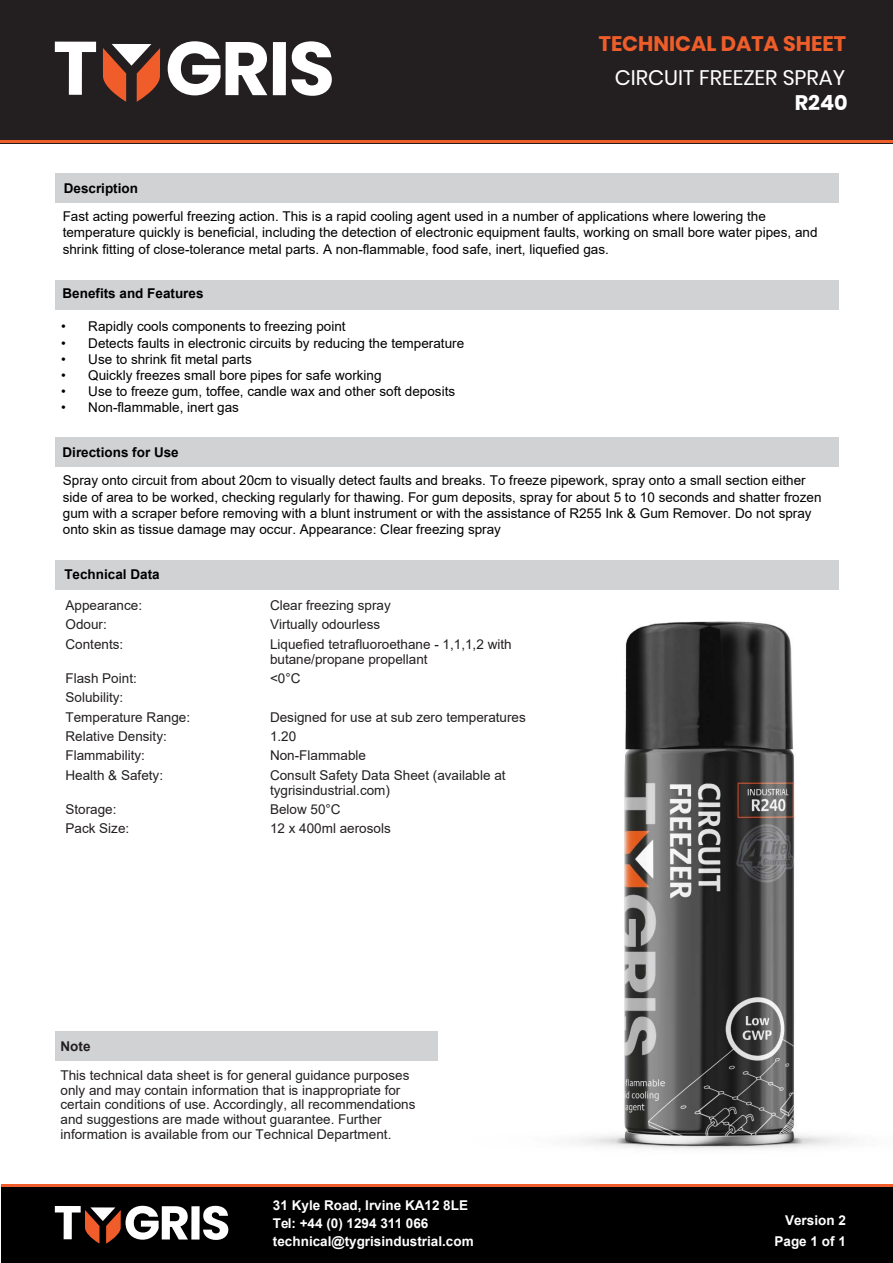
<style>
.page{position:relative;width:893px;height:1263px;background:#fff}
.page>*{position:absolute;margin:0;border:0;box-sizing:border-box;transform-origin:0 0}
.t1{font:21px "Poppins";color:#fff}
.t2{font:700 21px "Poppins";color:#ef5d2a}
.t3{font:700 21px "Poppins";color:#fff}
.t4{font:13.5px/16.2px "Arial";color:#000}
.t5{font:13.5px/19.4px "Arial";color:#231f20}
.t6{font:13.5px/14.9px "Arial";color:#231f20}
.t7{font:700 13.5px/18px "Arial";color:#fff}
.t8{font:700 13.5px "Arial";color:#000}
.t9{font:700 13.5px/20.5px "Arial";color:#fff;text-align:right}
.t10{font:700 13.5px "Arial";color:#231f20}
</style>
<div class="page">
<img style="left:437px;top:621px;width:411px;height:528px">
<div style="left:55px;top:173px;width:784px;height:30px;background:#d1d2d4"></div>
<div style="left:55px;top:280px;width:784px;height:29px;background:#d1d2d4"></div>
<div style="left:55px;top:437px;width:784px;height:30px;background:#d1d2d4"></div>
<div style="left:55px;top:560px;width:784px;height:30px;background:#d1d2d4"></div>
<div style="left:0;top:0;width:893px;height:143px;background:#231f20"></div>
<hr style="left:0;top:140px;width:893px;height:3px;background:#ef5d2a">
<svg style="left:55px;top:42px;width:41px;height:53px"></svg>
<svg style="left:168px;top:41px;width:99px;height:54px"></svg>
<div style="left:273px;top:42px;width:13px;height:53px;background:#fff"></div>
<svg style="left:292px;top:41px;width:40px;height:55px"></svg>
<svg style="left:103px;top:44px;width:57px;height:58px"></svg>
<div style="left:1px;top:1186px;width:892px;height:77px;background:#000001"></div>
<hr style="left:1px;top:1184px;width:892px;height:2px;background:#ef5d2a">
<div style="left:191px;top:1206px;width:9px;height:33px;background:#fff"></div>
<svg style="left:203px;top:1206px;width:25px;height:34px"></svg>
<svg style="left:55px;top:1206px;width:133px;height:38px"></svg>
<div style="left:55px;top:1031px;width:382px;height:30px;background:#d1d2d4"></div>
<p class="t8" style="left:64px;top:179px;width:76px">Description</p>
<h1 class="t2" style="left:599px;top:31px;width:249px">TECHNICAL DATA SHEET</h1>
<h1 class="t1" style="left:615px;top:66px;width:232px">CIRCUIT FREEZER SPRAY</h1>
<h1 class="t3" style="left:795px;top:91px;width:54px">R240</h1>
<p class="t4" style="left:63px;top:208px;width:756px">Fast acting powerful freezing action. This is a rapid cooling agent used in a number of applications where lowering the temperature quickly is beneficial, including the detection of electronic equipment faults, working on small bore water pipes, and shrink fitting of close-tolerance metal parts. A non-flammable, food safe, inert, liquefied gas.</p>
<p class="t8" style="left:63px;top:284px;width:143px">Benefits and Features</p>
<p class="t4" style="left:61px;top:319px;width:286px">• Rapidly cools components to freezing point</p>
<p class="t4" style="left:61px;top:335px;width:404px">• Detects faults in electronic circuits by reducing the temperature</p>
<p class="t4" style="left:61px;top:351px;width:192px">• Use to shrink fit metal parts</p>
<p class="t4" style="left:61px;top:367px;width:322px">• Quickly freezes small bore pipes for safe working</p>
<p class="t4" style="left:61px;top:384px;width:395px">• Use to freeze gum, toffee, candle wax and other soft deposits</p>
<p class="t4" style="left:61px;top:400px;width:179px">• Non-flammable, inert gas</p>
<p class="t8" style="left:63px;top:443px;width:118px">Directions for Use</p>
<p class="t4" style="left:63px;top:472px;width:760px">Spray onto circuit from about 20cm to visually detect faults and breaks. To freeze pipework, spray onto a small section either side of area to be worked, checking regularly for thawing. For gum deposits, spray for about 5 to 10 seconds and shatter frozen gum with a scraper before removing with a blunt instrument or with the assistance of R255 Ink &amp; Gum Remover. Do not spray onto skin as tissue damage may occur. Appearance: Clear freezing spray</p>
<p class="t8" style="left:64px;top:565px;width:97px">Technical Data</p>
<p class="t5" style="left:66px;top:595px;width:78px">Appearance:<br>Odour:<br>Contents:</p>
<p class="t5" style="left:66px;top:668px;width:126px">Flash Point:<br>Solubility:<br>Temperature Range:<br>Relative Density:<br>Flammability:<br>Health &amp; Safety:</p>
<p class="t5" style="left:66px;top:799px;width:65px">Storage:<br>Pack Size:</p>
<p class="t5" style="left:270px;top:596px;width:243px">Clear freezing spray<br>Virtually odourless<br>Liquefied tetrafluoroethane - 1,1,1,2 with</p>
<p class="t5" style="left:270px;top:649px;width:159px">butane/propane propellant &lt;0°C</p>
<p class="t5" style="left:270px;top:707px;width:257px">Designed for use at sub zero temperatures<br>1.20<br>Non-Flammable<br>Consult Safety Data Sheet (available at</p>
<p class="t5" style="left:270px;top:780px;width:122px">tygrisindustrial.com)<br>Below 50°C<br>12 x 400ml aerosols</p>
<p class="t10" style="left:61px;top:1037px;width:31px">Note</p>
<p class="t6" style="left:61px;top:1067px;width:356px">This technical data sheet is for general guidance purposes only and may contain information that is inappropriate for certain conditions of use. Accordingly, all recommendations and suggestions are made without guarantee. Further information is available from our Technical Department.</p>
<p class="t7" style="left:273px;top:1197px;width:202px">31 Kyle Road, Irvine KA12 8LE<br>Tel: +44 (0) 1294 311 066 technical@tygrisindustrial.com</p>
<p class="t9" style="left:774px;top:1210px;width:73px">Version 2<br>Page 1 of 1</p>
</div>
